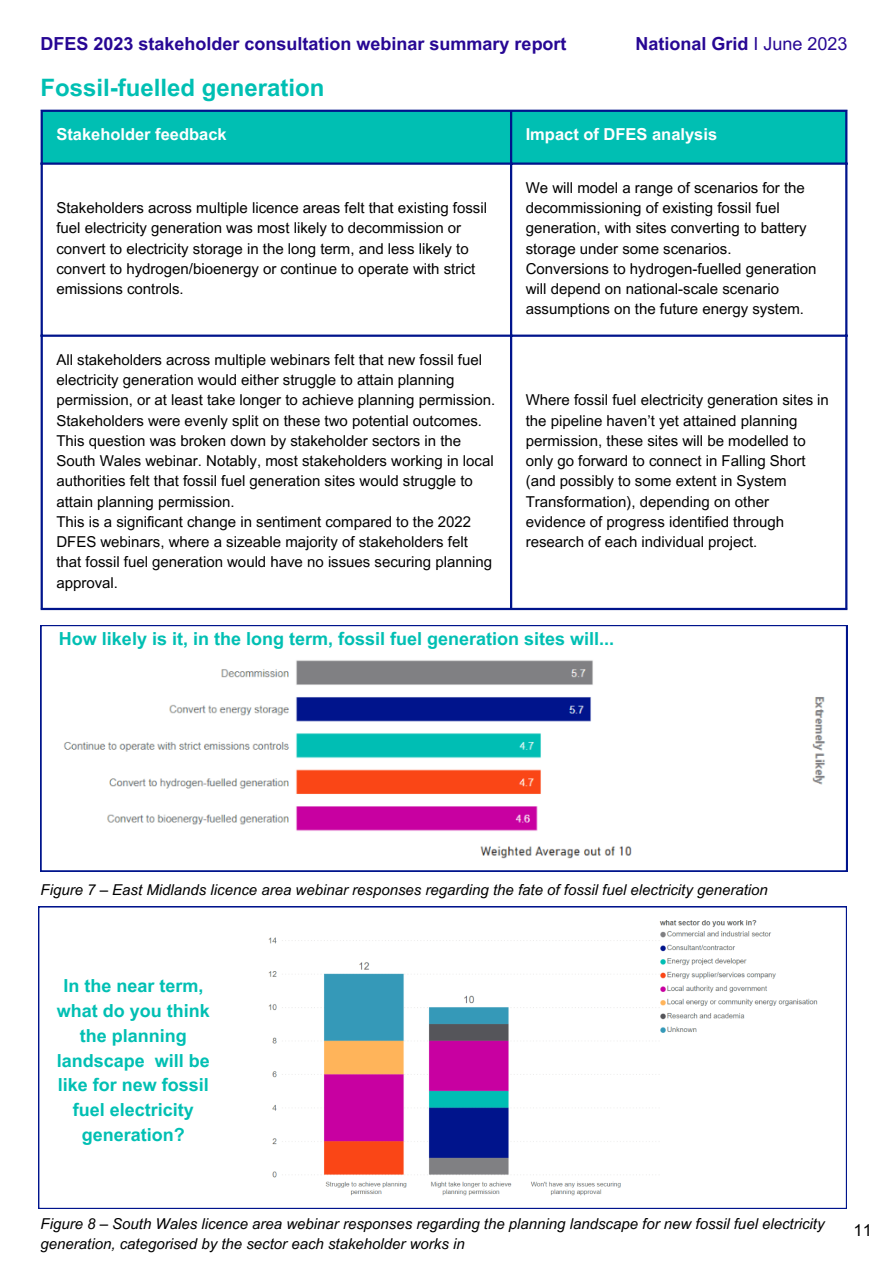
<style>
.page{position:relative;width:893px;height:1264px;background:#fff}
.page>*{position:absolute;margin:0;border:0;box-sizing:border-box;transform-origin:0 0}
.t1{font:700 24px "Arial MT Pro";color:#00bfb3}
.t2{font:700 18px/24.8px "Arial MT Pro";color:#00bfb3;text-align:center}
.t3{font:700 18px "Arial MT Pro";color:#270794}
.t4{font:700 16.5px "Arial MT Pro";color:#fff}
.t5{font:16.5px "Arial MT Pro";color:#000}
.t6{font:15px/20.2px "Arial MT Pro";color:#000}
.t7{font:italic 15px/20.2px "Arial MT Pro";color:#000}
.s1{font-weight:400}
</style>
<div class="page">
<svg style="left:41px;top:625px;width:806px;height:246px"></svg>
<div style="left:43px;top:112px;width:802px;height:50px;background:#00bfb3"></div>
<hr style="left:41px;top:112px;width:2px;height:496px;background:#00148c">
<hr style="left:510px;top:112px;width:2px;height:496px;background:#00148c">
<hr style="left:845px;top:112px;width:2px;height:496px;background:#00148c">
<hr style="left:41px;top:110px;width:806px;height:2px;background:#00148c">
<hr style="left:41px;top:162px;width:806px;height:3px;background:#00148c">
<hr style="left:41px;top:334px;width:806px;height:3px;background:#00148c">
<hr style="left:41px;top:608px;width:806px;height:2px;background:#00148c">
<img style="left:56px;top:659px;width:779px;height:205px">
<svg style="left:38px;top:906px;width:808px;height:302px"></svg>
<img style="left:257px;top:911px;width:578px;height:292px">
<p class="t3" style="left:41px;top:37px;width:527px">DFES 2023 stakeholder consultation webinar summary report</p>
<p class="t3" style="left:635px;top:37px;width:213px">National Grid <span class="s1">I June 2023</span></p>
<p class="t1" style="left:41px;top:79px;width:285px">Fossil-fuelled generation</p>
<p class="t4" style="left:56px;top:128px;width:172px">Stakeholder feedback</p>
<p class="t4" style="left:525px;top:128px;width:193px">Impact of DFES analysis</p>
<p class="t6" style="left:56px;top:199px;width:432px">Stakeholders across multiple licence areas felt that existing fossil fuel electricity generation was most likely to decommission or convert to electricity storage in the long term, and less likely to convert to hydrogen/bioenergy or continue to operate with strict emissions controls.</p>
<p class="t6" style="left:56px;top:351px;width:440px">All stakeholders across multiple webinars felt that new fossil fuel electricity generation would either struggle to attain planning permission, or at least take longer to achieve planning permission.<br>Stakeholders were evenly split on these two potential outcomes.</p>
<p class="t6" style="left:56px;top:432px;width:439px">This question was broken down by stakeholder sectors in the South Wales webinar. Notably, most stakeholders working in local authorities felt that fossil fuel generation sites would struggle to attain planning permission.</p>
<p class="t6" style="left:56px;top:513px;width:437px">This is a significant change in sentiment compared to the 2022<br>DFES webinars, where a sizeable majority of stakeholders felt that fossil fuel generation would have no issues securing planning approval.</p>
<p class="t6" style="left:525px;top:179px;width:282px">We will model a range of scenarios for the decommissioning of existing fossil fuel generation, with sites converting to battery storage under some scenarios.</p>
<p class="t6" style="left:525px;top:260px;width:292px">Conversions to hydrogen-fuelled generation will depend on national-scale scenario assumptions on the future energy system.</p>
<p class="t6" style="left:525px;top:392px;width:305px">Where fossil fuel electricity generation sites in the pipeline haven’t yet attained planning permission, these sites will be modelled to only go forward to connect in Falling Short (and possibly to some extent in System Transformation), depending on other evidence of progress identified through research of each individual project.</p>
<p class="t2" style="left:59px;top:628px;width:556px">How likely is it, in the long term, fossil fuel generation sites will...</p>
<p class="t7" style="left:41px;top:881px;width:728px">Figure 7 – East Midlands licence area webinar responses regarding the fate of fossil fuel electricity generation</p>
<p class="t2" style="left:57px;top:975px;width:154px">In the near term, what do you think the planning landscape will be like for new fossil fuel electricity generation?</p>
<p class="t7" style="left:41px;top:1215px;width:785px">Figure 8 – South Wales licence area webinar responses regarding the planning landscape for new fossil fuel electricity generation, categorised by the sector each stakeholder works in</p>
<p class="t5" style="left:853px;top:1223px;width:20px">11</p>
</div>
